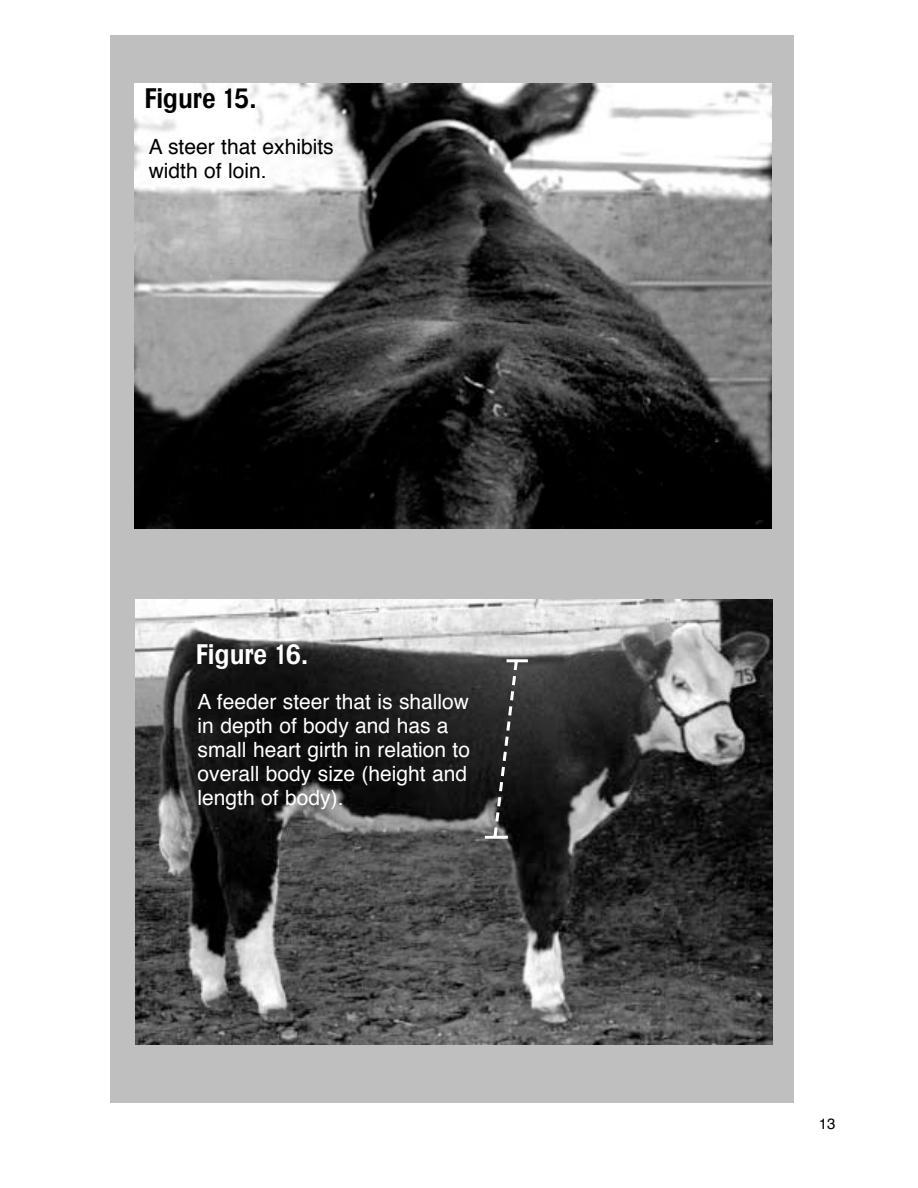
<style>
.page{position:relative;width:918px;height:1188px;background:#fff}
.page>*{position:absolute;margin:0;border:0;box-sizing:border-box;transform-origin:0 0}
.t1{font:27px "Helvetica LTMM 401 1000";color:#000}
.t2{font:27px "Helvetica LTMM 401 1000";color:#fff}
.t3{font:21px/24px "Helvetica";color:#fff}
.t4{font:21px "Helvetica";color:#000}
.t5{font:15px "Helvetica";color:#000}
.s1{font-family:"Helvetica LTMM 467 401"}
.s2{font-family:"Helvetica LTMM 534 134"}
.s3{font-family:"Helvetica LTMM 401 933"}
.s4{font-family:"Helvetica LTMM 467 334"}
.s5{font-family:"Helvetica LTMM 401 867"}
.s6{font-family:"Helvetica LTMM 401 1"}
.s7{font-family:"Helvetica LTMM 401 600"}
</style>
<div class="page">
<div style="left:110px;top:35px;width:684px;height:1068px;background:#bfbfbf"></div>
<img style="left:134px;top:84px;width:637px;height:444px">
<img style="left:136px;top:600px;width:637px;height:444px">
<svg style="left:482px;top:658px;width:49px;height:182px;background:#353535"></svg>
<p class="t1" style="left:145px;top:81px;width:113px"><span class="s1">F</span><span class="s2">i</span>g<span class="s3">u</span><span class="s4">r</span><span class="s5">e</span> <span class="s6">1</span>5<span class="s7">.</span></p>
<p class="t4" style="left:149px;top:138px;width:187px">A steer that exhibits</p>
<p class="t4" style="left:149px;top:162px;width:119px">width of loin.</p>
<p class="t2" style="left:196px;top:637px;width:113px"><span class="s1">F</span><span class="s2">i</span>g<span class="s3">u</span><span class="s4">r</span><span class="s5">e</span> <span class="s6">1</span>6<span class="s7">.</span></p>
<p class="t3" style="left:198px;top:691px;width:273px">A feeder steer that is shallow</p>
<p class="t3" style="left:198px;top:715px;width:274px">in depth of body and has a small heart girth in relation to overall body size (height and length of body).</p>
<p class="t5" style="left:819px;top:1118px;width:18px">13</p>
</div>
